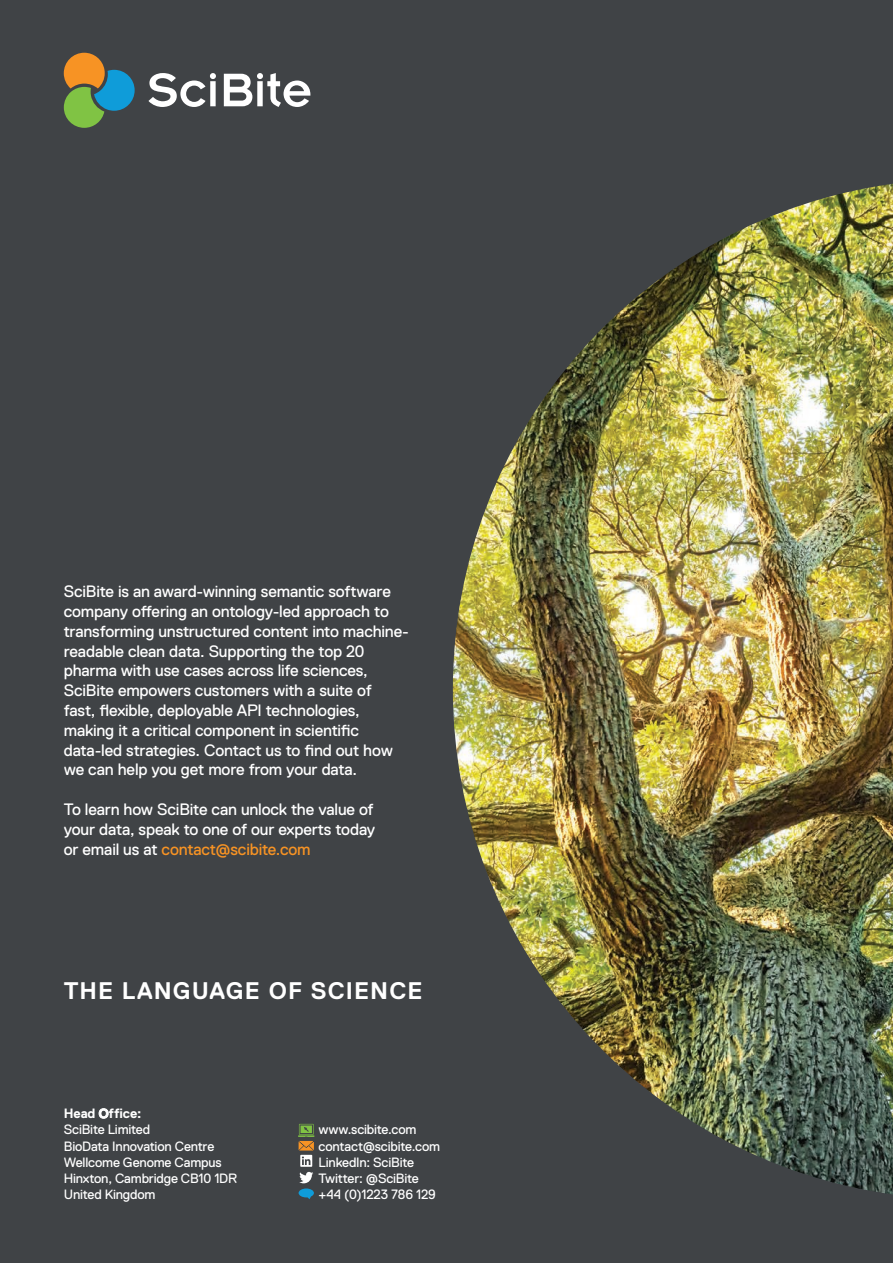
<style>
.page{position:relative;width:893px;height:1263px;background:#404346}
.page>*{position:absolute;margin:0;border:0;box-sizing:border-box;transform-origin:0 0}
.t1{font:700 24px "Replica Std";letter-spacing:.045em;color:#fff}
.t2{font:16.5px/19.8px "Replica Std";letter-spacing:-.01em;color:#fff}
.t3{font:13.5px/16.2px "Replica Std";letter-spacing:-.015em;color:#fff}
.t4{font:700 13.5px "Replica Std";letter-spacing:-.01em;color:#fff}
.s1{color:#f79324}
</style>
<div class="page">
<svg style="left:64px;top:53px;width:71px;height:75px"></svg>
<svg style="left:148px;top:73px;width:68px;height:34px"></svg>
<svg style="left:224px;top:73px;width:86px;height:34px"></svg>
<img style="left:453px;top:184px;width:440px;height:1010px">
<svg style="left:298px;top:1124px;width:16px;height:75px"></svg>
<p class="t2" style="left:64px;top:582px;width:347px">SciBite is an award-winning semantic software company offering an ontology-led approach to transforming unstructured content into machine&shy;readable clean data. Supporting the top 20 pharma with use cases across life sciences, SciBite empowers customers with a suite of<br>fast, flexible, deployable API technologies, making it a critical component in scientific data-led strategies. Contact us to find out how we can help you get more from your data.</p>
<p class="t2" style="left:64px;top:799px;width:313px;text-align:justify">To learn how SciBite can unlock the value of your data, speak to one of our experts today or email us at <span class="s1">contact@scibite.com</span></p>
<h1 class="t1" style="left:64px;top:977px;width:360px">THE LANGUAGE OF SCIENCE</h1>
<p class="t4" style="left:64px;top:1106px;width:79px">Head Office:</p>
<p class="t3" style="left:64px;top:1122px;width:175px">SciBite Limited<br>BioData Innovation Centre<br>Wellcome Genome Campus<br>Hinxton, Cambridge CB10 1DR<br>United Kingdom</p>
<p class="t3" style="left:319px;top:1122px;width:123px">www.scibite.com contact@scibite.com<br>LinkedIn: SciBite<br>Twitter: @SciBite +44 (0)1223 786 129</p>
</div>
